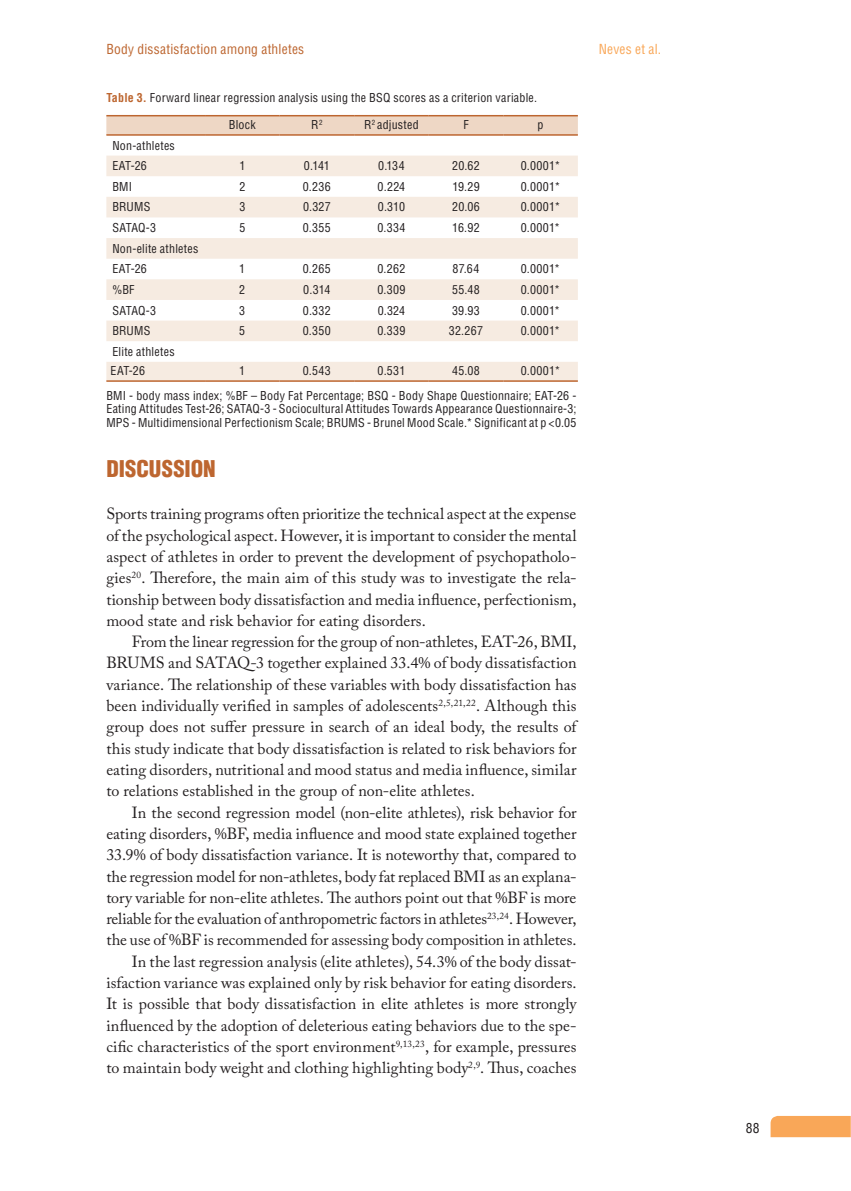
<style>
.page{position:relative;width:851px;height:1191px;background:#fff}
.page>*{position:absolute;margin:0;border:0;box-sizing:border-box;transform-origin:0 0}
.t1{font:900 condensed 22.5px "Helvetica LT Std";color:#bd6630}
.t2{font:16.05px/21.3px "Adobe Caslon Pro";color:#231f20;text-align:justify}
.t3{font:condensed 13.5px "Helvetica LT Std";letter-spacing:.015em;color:#bd6630}
.t4{font:condensed 13.5px "Helvetica LT Std";letter-spacing:.015em;color:#f9a758}
.t5{font:condensed 13.5px "Helvetica LT Std";color:#231f20}
.t6{font:condensed 12px/20.5px "Helvetica LT Std";letter-spacing:.02em;color:#231f20}
.s1{font-weight:700;color:#bd6630}
</style>
<div class="page">
<div style="left:770px;top:1116px;width:80px;height:21px;background:#f9a758"></div>
<div style="left:106px;top:116px;width:471px;height:18px;background:#eed7c5"></div>
<svg style="left:106px;top:156px;width:471px;height:224px;fill:#f6ebe1"></svg>
<hr style="left:106px;top:115px;width:99px;height:1px;background:#bd6630">
<hr style="left:205px;top:115px;width:74px;height:1px;background:#bd6630">
<hr style="left:279px;top:115px;width:75px;height:1px;background:#bd6630">
<hr style="left:354px;top:115px;width:74px;height:1px;background:#bd6630">
<hr style="left:428px;top:115px;width:75px;height:1px;background:#bd6630">
<hr style="left:503px;top:115px;width:74px;height:1px;background:#bd6630">
<hr style="left:106px;top:134px;width:99px;height:2px;background:#bd6630">
<hr style="left:205px;top:134px;width:74px;height:2px;background:#bd6630">
<hr style="left:279px;top:134px;width:75px;height:2px;background:#bd6630">
<hr style="left:354px;top:134px;width:74px;height:2px;background:#bd6630">
<hr style="left:428px;top:134px;width:75px;height:2px;background:#bd6630">
<hr style="left:503px;top:134px;width:74px;height:2px;background:#bd6630">
<hr style="left:106px;top:380px;width:99px;height:2px;background:#bd6630">
<hr style="left:205px;top:380px;width:74px;height:2px;background:#bd6630">
<hr style="left:279px;top:380px;width:75px;height:2px;background:#bd6630">
<hr style="left:354px;top:380px;width:74px;height:2px;background:#bd6630">
<hr style="left:428px;top:380px;width:75px;height:2px;background:#bd6630">
<hr style="left:503px;top:380px;width:74px;height:2px;background:#bd6630">
<p class="t3" style="left:106px;top:41px;width:199px">Body dissatisfaction among athletes</p>
<p class="t4" style="left:598px;top:41px;width:64px">Neves et al.</p>
<p class="t6" style="left:229px;top:85px;width:309px;line-height:26.4px;text-indent:-122px"><span class="s1">Table 3.</span> Forward linear regression analysis using the BSQ scores as a criterion variable.<br>Block</p>
<p class="t6" style="left:311px;top:114px;width:13px">R<sup>2</sup></p>
<p class="t6" style="left:364px;top:114px;width:56px">R<sup>2</sup> adjusted</p>
<p class="t6" style="left:463px;top:114px;width:7px">F</p>
<p class="t6" style="left:537px;top:114px;width:7px">p</p>
<p class="t6" style="left:112px;top:135px;width:64px">Non-athletes<br>EAT-26</p>
<p class="t6" style="left:239px;top:155px;width:7px">1</p>
<p class="t6" style="left:304px;top:155px;width:27px">0.141</p>
<p class="t6" style="left:378px;top:155px;width:28px">0.134</p>
<p class="t6" style="left:452px;top:155px;width:29px">20.62</p>
<p class="t6" style="left:520px;top:155px;width:41px">0.0001*</p>
<p class="t6" style="left:112px;top:176px;width:21px">BMI</p>
<p class="t6" style="left:239px;top:176px;width:7px">2</p>
<p class="t6" style="left:303px;top:176px;width:30px">0.236</p>
<p class="t6" style="left:377px;top:176px;width:29px">0.224</p>
<p class="t6" style="left:452px;top:176px;width:29px">19.29</p>
<p class="t6" style="left:520px;top:176px;width:41px">0.0001*</p>
<p class="t6" style="left:112px;top:197px;width:39px">BRUMS</p>
<p class="t6" style="left:239px;top:197px;width:7px">3</p>
<p class="t6" style="left:303px;top:197px;width:29px">0.327</p>
<p class="t6" style="left:378px;top:197px;width:29px">0.310</p>
<p class="t6" style="left:452px;top:197px;width:29px">20.06</p>
<p class="t6" style="left:520px;top:197px;width:41px">0.0001*</p>
<p class="t6" style="left:112px;top:217px;width:45px">SATAQ-3</p>
<p class="t6" style="left:239px;top:217px;width:7px">5</p>
<p class="t6" style="left:303px;top:217px;width:30px">0.355</p>
<p class="t6" style="left:377px;top:217px;width:30px">0.334</p>
<p class="t6" style="left:452px;top:217px;width:29px">16.92</p>
<p class="t6" style="left:520px;top:217px;width:41px">0.0001*</p>
<p class="t6" style="left:112px;top:238px;width:87px">Non-elite athletes<br>EAT-26</p>
<p class="t6" style="left:239px;top:259px;width:7px">1</p>
<p class="t6" style="left:303px;top:259px;width:30px">0.265</p>
<p class="t6" style="left:377px;top:259px;width:29px">0.262</p>
<p class="t6" style="left:452px;top:259px;width:28px">87.64</p>
<p class="t6" style="left:520px;top:259px;width:41px">0.0001*</p>
<p class="t6" style="left:112px;top:279px;width:24px">%BF</p>
<p class="t6" style="left:239px;top:279px;width:7px">2</p>
<p class="t6" style="left:303px;top:279px;width:29px">0.314</p>
<p class="t6" style="left:377px;top:279px;width:30px">0.309</p>
<p class="t6" style="left:452px;top:279px;width:29px">55.48</p>
<p class="t6" style="left:520px;top:279px;width:41px">0.0001*</p>
<p class="t6" style="left:112px;top:300px;width:45px">SATAQ-3</p>
<p class="t6" style="left:239px;top:300px;width:7px">3</p>
<p class="t6" style="left:303px;top:300px;width:29px">0.332</p>
<p class="t6" style="left:377px;top:300px;width:29px">0.324</p>
<p class="t6" style="left:452px;top:300px;width:29px">39.93</p>
<p class="t6" style="left:520px;top:300px;width:41px">0.0001*</p>
<p class="t6" style="left:112px;top:320px;width:39px">BRUMS</p>
<p class="t6" style="left:239px;top:320px;width:7px">5</p>
<p class="t6" style="left:303px;top:320px;width:30px">0.350</p>
<p class="t6" style="left:377px;top:320px;width:29px">0.339</p>
<p class="t6" style="left:449px;top:320px;width:36px">32.267</p>
<p class="t6" style="left:520px;top:320px;width:41px">0.0001*</p>
<p class="t6" style="left:111px;top:342px;width:66px;line-height:18.9px">Elite athletes<br>EAT-26</p>
<p class="t6" style="left:106px;top:358px;width:471px;line-height:24.9px;text-indent:414px">0.0001*<br>BMI - body mass index; %BF – Body Fat Percentage; BSQ - Body Shape Questionnaire; EAT-26 -</p>
<p class="t6" style="left:106px;top:402px;width:471px;line-height:13.5px">Eating Attitudes Test-26; SATAQ-3 - Sociocultural Attitudes Towards Appearance Questionnaire-3;<br>MPS - Multidimensional Perfectionism Scale; BRUMS - Brunel Mood Scale.* Significant at p &lt;0.05</p>
<h1 class="t1" style="left:106px;top:454px;width:24px">DISCUSSION</h1>
<p class="t2" style="left:106px;top:503px;width:471px">Sports training programs often prioritize the technical aspect at the expense of the psychological aspect. However, it is important to consider the mental aspect of athletes in order to prevent the development of psychopatholo&shy;gies<sup>20</sup>. Therefore, the main aim of this study was to investigate the rela&shy;tionship between body dissatisfaction and media influence, perfectionism, mood state and risk behavior for eating disorders.</p>
<p class="t2" style="left:106px;top:631px;width:471px;text-indent:26px">From the linear regression for the group of non-athletes, EAT-26, BMI, BRUMS and SATAQ-3 together explained 33.4% of body dissatisfaction variance. The relationship of these variables with body dissatisfaction has been individually verified in samples of adolescents<sup>2,5,21,22</sup>. Although this group does not suffer pressure in search of an ideal body, the results of this study indicate that body dissatisfaction is related to risk behaviors for eating disorders, nutritional and mood status and media influence, similar to relations established in the group of non-elite athletes.</p>
<p class="t2" style="left:106px;top:801px;width:471px;text-align:right">In the second regression model (non-elite athletes), risk behavior for eating disorders, %BF, media influence and mood state explained together 33.9% of body dissatisfaction variance. It is noteworthy that, compared to the regression model for non-athletes, body fat replaced BMI as an explana&shy;tory variable for non-elite athletes. The authors point out that %BF is more reliable for the evaluation of anthropometric factors in athletes<sup>23,24</sup>. However, the use of %BF is recommended for assessing body composition in athletes.<br>In the last regression analysis (elite athletes), 54.3% of the body dissat&shy;isfaction variance was explained only by risk behavior for eating disorders.<br>It is possible that body dissatisfaction in elite athletes is more strongly influenced by the adoption of deleterious eating behaviors due to the spe&shy;cific characteristics of the sport environment<sup>9,13,23</sup>, for example, pressures to maintain body weight and clothing highlighting body<sup>2,9</sup>. Thus, coaches</p>
<p class="t6" style="left:239px;top:360px;width:7px">1</p>
<p class="t6" style="left:303px;top:360px;width:30px">0.543</p>
<p class="t6" style="left:377px;top:360px;width:29px">0.531</p>
<p class="t6" style="left:452px;top:360px;width:29px">45.08</p>
<p class="t5" style="left:745px;top:1120px;width:15px">88</p>
</div>
